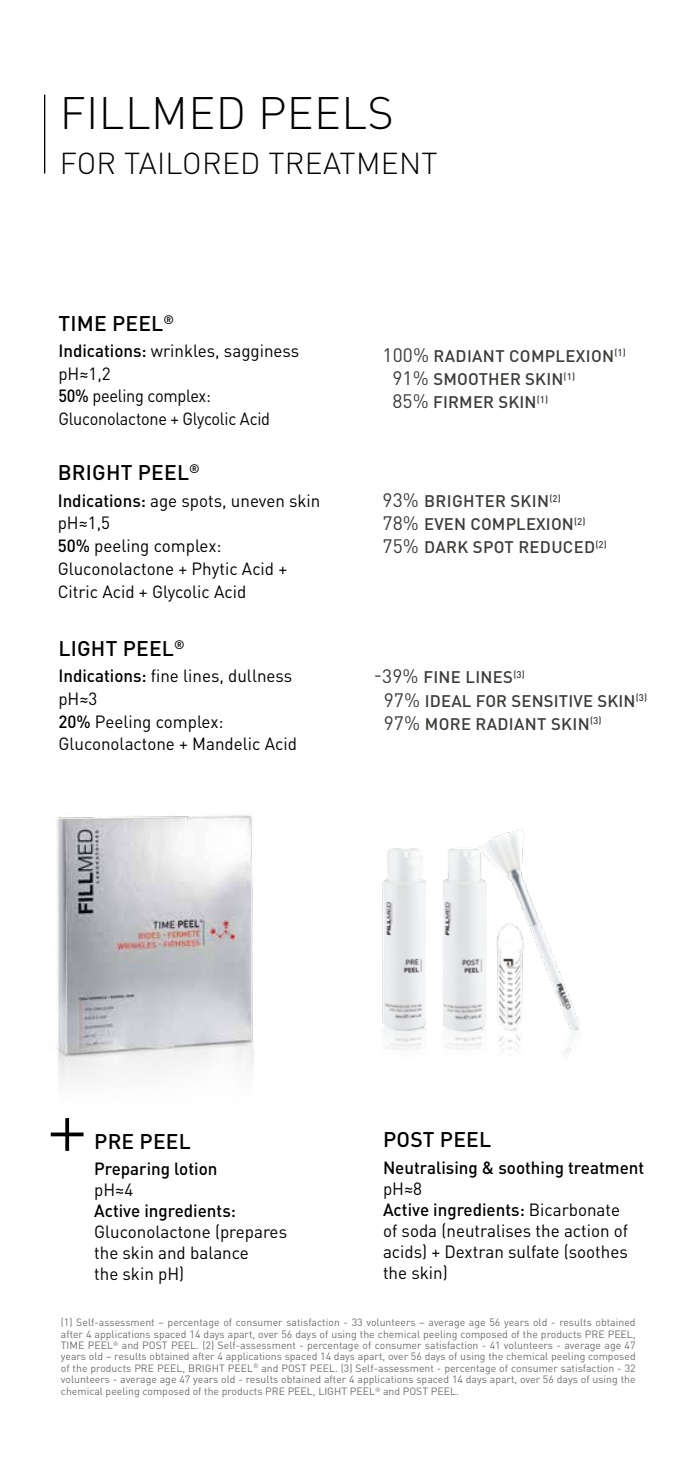
<style>
.page{position:relative;width:695px;height:1474px;background:#fff}
.page>*{position:absolute;margin:0;border:0;box-sizing:border-box;transform-origin:0 0}
.t1{font:300 80.33px "DIN Pro";color:#000}
.t2{font:300 44.8px "DIN Pro";letter-spacing:.01em;color:#000}
.t3{font:300 29.93px "DIN Pro";letter-spacing:.01em;color:#000}
.t4{font:500 21px "DIN Pro";letter-spacing:.01em;color:#000}
.t5{font:17.5px/22.8px "DIN Pro";color:#000}
.t6{font:500 17.5px "DIN Pro";color:#000}
.t7{font:500 16.62px/23.1px "DIN Pro";letter-spacing:.02em;color:#3c3c3b}
.t8{font:10.5px/11.5px "DIN Pro";color:#706f6f;text-align:justify}
.s1{font-weight:500}
.s2{font-weight:400;font-size:19.25px}
</style>
<div class="page">
<hr style="left:694px;top:0;width:1px;height:1473px;background:#e9e9e9">
<hr style="left:44px;top:95px;width:1px;height:78px;background:#000">
<img style="left:443px;top:830px;width:138px;height:225px">
<img style="left:382px;top:848px;width:44px;height:202px">
<img style="left:56px;top:815px;width:198px;height:269px">
<h2 class="t2" style="left:60px;top:82px;width:335px">FILLMED PEELS</h2>
<h3 class="t3" style="left:60px;top:142px;width:379px">FOR TAILORED TREATMENT</h3>
<h3 class="t4" style="left:58px;top:309px;width:117px">TIME PEEL<sup>®</sup></h3>
<h3 class="t5" style="left:58px;top:338px;width:242px"><span class="s1">Indications:</span> wrinkles, sagginess pH≈1,2<br><span class="s1">50%</span> peeling complex:<br>Gluconolactone + Glycolic Acid</h3>
<h3 class="t4" style="left:58px;top:458px;width:143px">BRIGHT PEEL<sup>®</sup></h3>
<h3 class="t5" style="left:58px;top:488px;width:264px"><span class="s1">Indications:</span> age spots, uneven skin pH≈1,5<br><span class="s1">50%</span> peeling complex:<br>Gluconolactone + Phytic Acid +<br>Citric Acid + Glycolic Acid</h3>
<h3 class="t4" style="left:58px;top:634px;width:128px">LIGHT PEEL<sup>®</sup></h3>
<h3 class="t5" style="left:58px;top:663px;width:240px"><span class="s1">Indications:</span> fine lines, dullness pH≈3<br><span class="s1">20%</span> Peeling complex:<br>Gluconolactone + Mandelic Acid</h3>
<h3 class="t7" style="left:392px;top:344px;width:235px;text-indent:-10px"><span class="s2">100%</span> RADIANT COMPLEXION<sup>(1)<br></sup><span class="s2">91%</span> SMOOTHER SKIN<sup>(1)<br></sup><span class="s2">85%</span> FIRMER SKIN<sup>(1)</sup></h3>
<h3 class="t7" style="left:382px;top:489px;width:226px"><span class="s2">93%</span> BRIGHTER SKIN<sup>(2)<br></sup><span class="s2">78%</span> EVEN COMPLEXION<sup>(2)<br></sup><span class="s2">75%</span> DARK SPOT REDUCED<sup>(2)</sup></h3>
<h3 class="t7" style="left:383px;top:665px;width:265px;text-indent:-10px"><span class="s2">-39%</span> FINE LINES<sup>(3)<br></sup><span class="s2">97%</span> IDEAL FOR SENSITIVE SKIN<sup>(3)<br></sup><span class="s2">97%</span> MORE RADIANT SKIN<sup>(3)</sup></h3>
<h1 class="t1" style="left:46px;top:1071px;width:43px">+</h1>
<h3 class="t4" style="left:94px;top:1126px;width:98px">PRE PEEL</h3>
<h3 class="t6" style="left:94px;top:1156px;width:125px">Preparing lotion</h3>
<h3 class="t5" style="left:94px;top:1177px;width:41px">pH≈4</h3>
<h3 class="t6" style="left:94px;top:1198px;width:143px">Active ingredients:</h3>
<h3 class="t5" style="left:94px;top:1220px;width:194px;line-height:21px">Gluconolactone (prepares the skin and balance<br>the skin pH)</h3>
<h3 class="t4" style="left:383px;top:1125px;width:110px">POST PEEL</h3>
<h3 class="t6" style="left:383px;top:1155px;width:263px">Neutralising &amp; soothing treatment</h3>
<h3 class="t5" style="left:383px;top:1176px;width:247px;line-height:21px">pH≈8<br><span class="s1">Active ingredients:</span> Bicarbonate of soda (neutralises the action of acids) + Dextran sulfate (soothes the skin)</h3>
<p class="t8" style="left:61px;top:1316px;width:576px">(1) Self-assessment – percentage of consumer satisfaction - 33 volunteers – average age 56 years old - results obtained after 4 applications spaced 14 days apart, over 56 days of using the chemical peeling composed of the products PRE PEEL, TIME PEEL<sup>®</sup> and POST PEEL. (2) Self-assessment - percentage of consumer satisfaction - 41 volunteers - average age 47 years old – results obtained after 4 applications spaced 14 days apart, over 56 days of using the chemical peeling composed of the products PRE PEEL, BRIGHT PEEL<sup>®</sup> and POST PEEL. (3) Self-assessment - percentage of consumer satisfaction - 32 volunteers - average age 47 years old - results obtained after 4 applications spaced 14 days apart, over 56 days of using the chemical peeling composed of the products PRE PEEL, LIGHT PEEL<sup>®</sup> and POST PEEL.</p>
</div>
